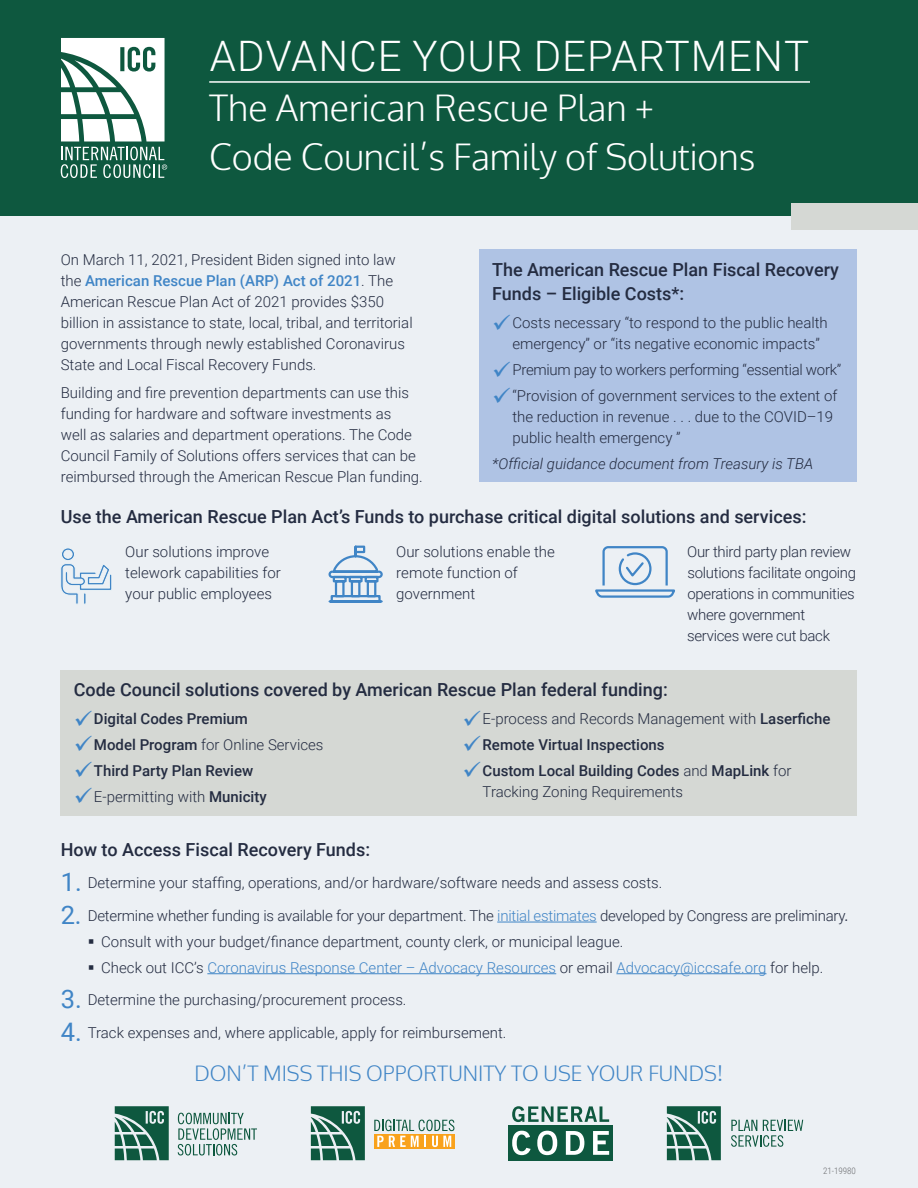
<style>
.page{position:relative;width:918px;height:1188px;background:#fff}
.page>*{position:absolute;margin:0;border:0;box-sizing:border-box;transform-origin:0 0}
.t1{font:300 42px "Roboto";letter-spacing:.025em;color:#fff}
.t2{font:300 36px/49.5px "Oxygen";color:#fff}
.t3{font:300 21px "Oxygen";color:#4085c6}
.t4{font:500 18px/24.2px "Roboto";color:#242c41}
.t5{font:300 15px/21px "Roboto";color:#242c41}
.t6{font:500 15px/25.8px "Roboto";color:#242c41}
.t7{font:300 15px/21px "Roboto";letter-spacing:-.02em;color:#242c41}
.t8{font:italic 300 15px "Roboto";color:#242c41}
.t9{font:300 9px "Roboto Condensed";color:#6c6d70}
.s1{font-weight:500;color:#4085c6}
.s2{font-weight:300}
.s3{font-weight:400;font-size:25.5px;color:#4085c6}
.s4{color:#4085c6}
.s5{font-weight:400;font-style:italic}
</style>
<div class="page">
<div style="left:0;top:54px;width:918px;height:1134px;background:#ecf0f4"></div>
<div style="left:0;top:0;width:918px;height:216px;background:#0e583f"></div>
<hr style="left:209px;top:81px;width:601px;height:2px;background:#fff">
<svg style="left:61px;top:38px;width:104px;height:103px"></svg>
<svg style="left:61px;top:147px;width:106px;height:31px"></svg>
<div style="left:792px;top:203px;width:126px;height:27px;background:#d5d8d4"></div>
<hr style="left:497px;top:922px;width:100px;height:1px;background:#4085c6">
<hr style="left:207px;top:973px;width:349px;height:1px;background:#4085c6">
<hr style="left:616px;top:973px;width:150px;height:1px;background:#4085c6">
<div style="left:479px;top:250px;width:378px;height:232px;background:#afc3e4"></div>
<div style="left:61px;top:670px;width:796px;height:145px;background:#d5d8d4"></div>
<svg style="left:115px;top:1106px;width:54px;height:54px"></svg>
<svg style="left:178px;top:1113px;width:79px;height:43px"></svg>
<div style="left:374px;top:1134px;width:80px;height:15px;background:#f9a21c"></div>
<svg style="left:311px;top:1106px;width:54px;height:54px"></svg>
<svg style="left:374px;top:1120px;width:80px;height:27px"></svg>
<svg style="left:667px;top:1106px;width:54px;height:54px"></svg>
<svg style="left:731px;top:1120px;width:72px;height:27px"></svg>
<div style="left:508px;top:1125px;width:105px;height:35px;background:#0e583f"></div>
<svg style="left:512px;top:1106px;width:97px;height:16px"></svg>
<svg style="left:512px;top:1131px;width:19px;height:24px"></svg>
<svg style="left:537px;top:1131px;width:20px;height:24px"></svg>
<svg style="left:566px;top:1131px;width:18px;height:24px"></svg>
<svg style="left:593px;top:1131px;width:16px;height:24px"></svg>
<svg style="left:60px;top:548px;width:52px;height:56px"></svg>
<svg style="left:328px;top:545px;width:55px;height:58px"></svg>
<svg style="left:595px;top:546px;width:80px;height:52px"></svg>
<h1 class="t1" style="left:210px;top:27px;width:601px">ADVANCE YOUR DEPARTMENT</h1>
<h2 class="t2" style="left:209px;top:84px;width:548px">The American Rescue Plan +<br>Code Council’s Family of Solutions</h2>
<p class="t5" style="left:61px;top:249px;width:353px">On March 11, 2021, President Biden signed into law the <span class="s1">American Rescue Plan (ARP) Act of 2021</span>. The American Rescue Plan Act of 2021 provides $350 billion in assistance to state, local, tribal, and territorial governments through newly established Coronavirus State and Local Fiscal Recovery Funds.</p>
<p class="t5" style="left:61px;top:382px;width:364px">Building and fire prevention departments can use this funding for hardware and software investments as<br>well as salaries and department operations. The Code Council Family of Solutions offers services that can be reimbursed through the American Rescue Plan funding.</p>
<p class="t4" style="left:492px;top:257px;width:348px">The American Rescue Plan Fiscal Recovery<br>Funds – Eligible Costs*:</p>
<p class="t5" style="left:512px;top:312px;width:317px">Costs necessary “to respond to the public health emergency” or “its negative economic impacts”</p>
<p class="t5" style="left:512px;top:356px;width:330px;line-height:26px">Premium pay to workers performing “essential work” “Provision of government services to the extent of</p>
<p class="t5" style="left:512px;top:406px;width:322px">the reduction in revenue . . . due to the COVID–19 public health emergency ”</p>
<p class="t8" style="left:492px;top:453px;width:322px">*Official guidance document from Treasury is TBA</p>
<p class="t4" style="left:61px;top:504px;width:747px">Use the American Rescue Plan Act’s Funds to purchase critical digital solutions and services:</p>
<p class="t5" style="left:125px;top:541px;width:157px">Our solutions improve telework capabilities for your public employees</p>
<p class="t5" style="left:396px;top:541px;width:160px">Our solutions enable the remote function of government</p>
<p class="t7" style="left:687px;top:541px;width:170px">Our third party plan review solutions facilitate ongoing operations in communities where government services were cut back</p>
<p class="t4" style="left:74px;top:677px;width:596px">Code Council solutions covered by American Rescue Plan federal funding:</p>
<p class="t6" style="left:94px;top:705px;width:231px">Digital Codes Premium<br>Model Program <span class="s2">for Online Services<br></span>Third Party Plan Review<br><span class="s2">E-permitting with</span> Municity</p>
<p class="t6" style="left:483px;top:705px;width:349px"><span class="s2">E-process and Records Management with</span> Laserfiche<br>Remote Virtual Inspections<br>Custom Local Building Codes <span class="s2">and</span> MapLink <span class="s2">for</span></p>
<p class="t5" style="left:483px;top:780px;width:202px">Tracking Zoning Requirements</p>
<p class="t4" style="left:61px;top:837px;width:311px">How to Access Fiscal Recovery Funds:</p>
<p class="t5" style="left:61px;top:872px;width:603px"><span class="s3">1.</span> Determine your staffing, operations, and/or hardware/software needs and assess costs.</p>
<p class="t5" style="left:101px;top:902px;width:749px;line-height:25.8px;text-indent:-40px"><span class="s3">2.</span> Determine whether funding is available for your department. The <span class="s4">initial estimates</span> developed by Congress are preliminary<span class="s5">.<br></span>Consult with your budget/finance department, county clerk, or municipal league.<br>Check out ICC’s <span class="s4">Coronavirus Response Center – Advocacy Resources</span> or email <span class="s4">Advocacy@iccsafe.org</span> for help.</p>
<p class="t5" style="left:61px;top:989px;width:347px"><span class="s3">3.</span> Determine the purchasing/procurement process.</p>
<p class="t5" style="left:61px;top:1021px;width:447px"><span class="s3">4.</span> Track expenses and, where applicable, apply for reimbursement.</p>
<h3 class="t3" style="left:195px;top:1060px;width:530px">DON’T MISS THIS OPPORTUNITY TO USE YOUR FUNDS!</h3>
<p class="t9" style="left:823px;top:1164px;width:34px">21-19980</p>
</div>
